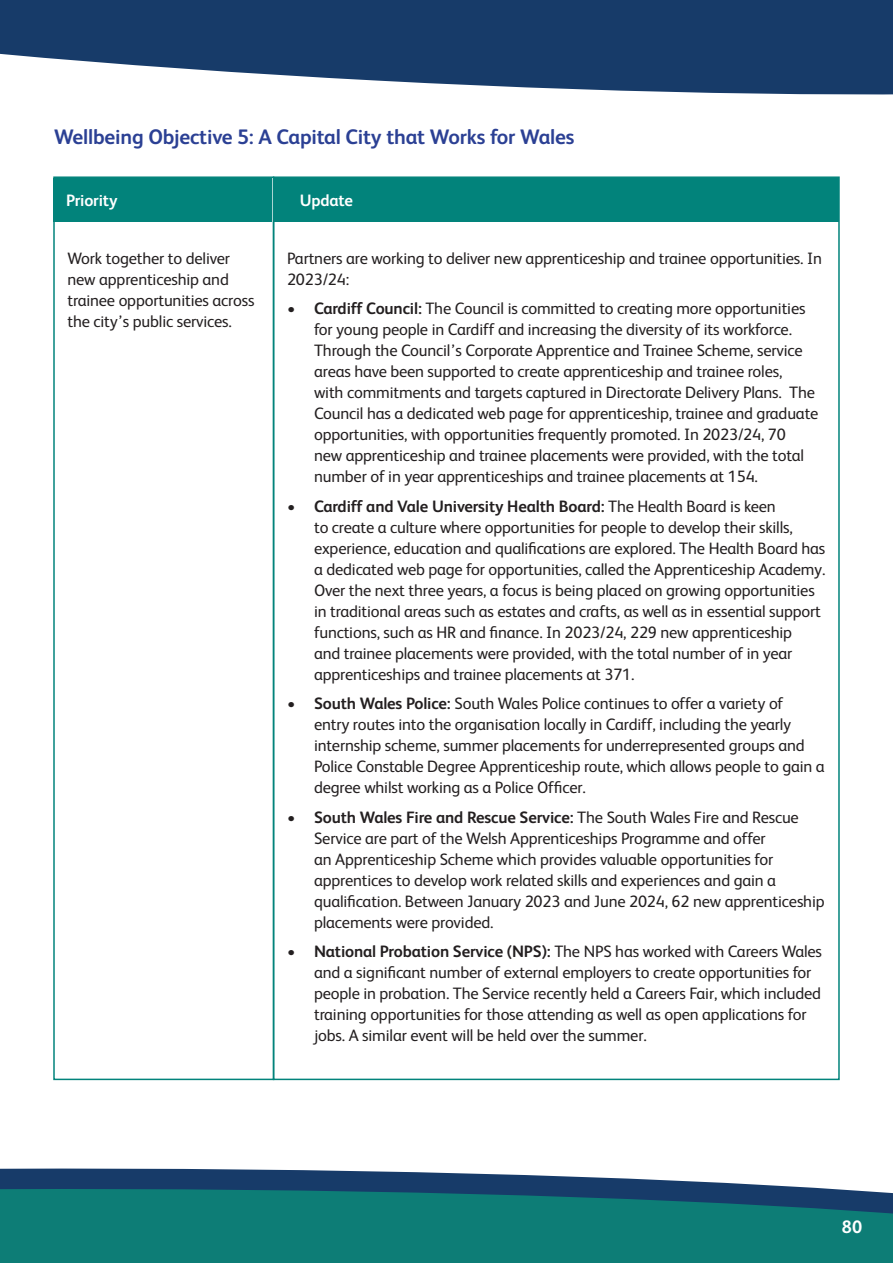
<style>
.page{position:relative;width:893px;height:1263px;background:#fff}
.page>*{position:absolute;margin:0;border:0;box-sizing:border-box;transform-origin:0 0}
.Smaller_subheading{font:700 21px "FS Albert";letter-spacing:-.01em;color:#2b4094}
.t1{font:700 18px "FS Albert";color:#fff}
.Body{font:16.5px/21px "FS Albert";letter-spacing:-.01em;color:#231f20}
.Body-2{font:700 16.5px "FS Albert";letter-spacing:-.01em;color:#fff}
.s1{font-weight:700}
</style>
<div class="page">
<div style="left:53px;top:176px;width:221px;height:904px;border:2px solid #02837b"></div>
<div style="left:53px;top:178px;width:219px;height:44px;background:#02837b"></div>
<div style="left:274px;top:178px;width:565px;height:44px;background:#02837b"></div>
<svg style="left:0;top:0;width:893px;height:95px;background:#39587f"></svg>
<svg style="left:0;top:1168px;width:781px;height:18px;fill:#173b69"></svg>
<svg style="left:0;top:1186px;width:893px;height:77px;background:#0f7575"></svg>
<h6 class="Smaller_subheading" style="left:54px;top:122px;width:522px">Wellbeing Objective 5: A Capital City that Works for Wales</h6>
<p class="Body-2" style="left:66px;top:189px;width:53px">Priority</p>
<p class="Body-2" style="left:300px;top:189px;width:55px">Update</p>
<p class="Body" style="left:68px;top:247px;width:188px">Work together to deliver new apprenticeship and trainee opportunities across the city’s public services.</p>
<p class="Body" style="left:287px;top:247px;width:536px">Partners are working to deliver new apprenticeship and trainee opportunities. In<br>2023/24:</p>
<p class="Body" style="left:314px;top:297px;width:506px;text-indent:-27px">• <span class="s1">Cardiff Council:</span> The Council is committed to creating more opportunities for young people in Cardiff and increasing the diversity of its workforce.<br>Through the Council’s Corporate Apprentice and Trainee Scheme, service areas have been supported to create apprenticeship and trainee roles,<br>with commitments and targets captured in Directorate Delivery Plans. The Council has a dedicated web page for apprenticeship, trainee and graduate opportunities, with opportunities frequently promoted. In 2023/24, 70<br>new apprenticeship and trainee placements were provided, with the total number of in year apprenticeships and trainee placements at 154.</p>
<p class="Body" style="left:314px;top:495px;width:513px;text-indent:-27px">• <span class="s1">Cardiff and Vale University Health Board:</span> The Health Board is keen<br>to create a culture where opportunities for people to develop their skills, experience, education and qualifications are explored. The Health Board has a dedicated web page for opportunities, called the Apprenticeship Academy.<br>Over the next three years, a focus is being placed on growing opportunities in traditional areas such as estates and crafts, as well as in essential support functions, such as HR and finance. In 2023/24, 229 new apprenticeship<br>and trainee placements were provided, with the total number of in year apprenticeships and trainee placements at 371.</p>
<p class="Body" style="left:314px;top:692px;width:512px;text-indent:-27px">• <span class="s1">South Wales Police:</span> South Wales Police continues to offer a variety of<br>entry routes into the organisation locally in Cardiff, including the yearly internship scheme, summer placements for underrepresented groups and Police Constable Degree Apprenticeship route, which allows people to gain a degree whilst working as a Police Officer.</p>
<p class="Body" style="left:314px;top:806px;width:512px;text-indent:-27px">• <span class="s1">South Wales Fire and Rescue Service:</span> The South Wales Fire and Rescue Service are part of the Welsh Apprenticeships Programme and offer<br>an Apprenticeship Scheme which provides valuable opportunities for apprentices to develop work related skills and experiences and gain a qualification. Between January 2023 and June 2024, 62 new apprenticeship placements were provided.</p>
<p class="Body" style="left:314px;top:940px;width:509px;text-indent:-27px">• <span class="s1">National Probation Service (NPS):</span> The NPS has worked with Careers Wales and a significant number of external employers to create opportunities for people in probation. The Service recently held a Careers Fair, which included training opportunities for those attending as well as open applications for jobs. A similar event will be held over the summer.</p>
<p class="t1" style="left:842px;top:1215px;width:22px">80</p>
</div>
